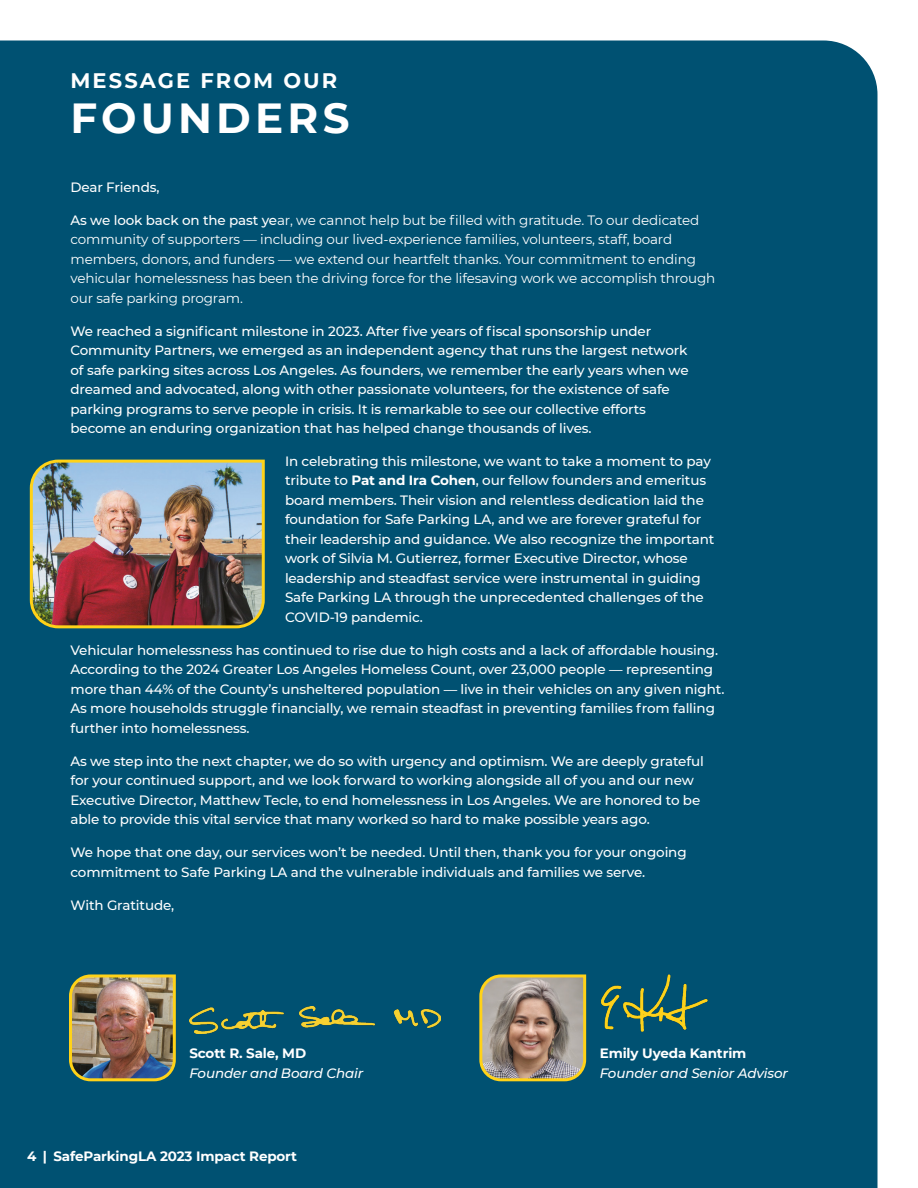
<style>
.page{position:relative;width:918px;height:1188px;background:#fff}
.page>*{position:absolute;margin:0;border:0;box-sizing:border-box;transform-origin:0 0}
.t1{font:700 42px "Montserrat";letter-spacing:.1em;color:#fff}
.t2{font:700 21px "Montserrat";letter-spacing:.1em;color:#fff}
.t3{font:500 13.5px/19.5px "Montserrat";letter-spacing:-.01em;color:#fff}
.t4{font:13.5px/19.5px "Montserrat";letter-spacing:-.01em;color:#fff}
.t5{font:700 13.5px "Montserrat";letter-spacing:-.01em;color:#fff}
.t6{font:italic 500 13.5px "Montserrat";letter-spacing:-.01em;color:#fff}
.s1{font-weight:500}
.s2{font-weight:700}
</style>
<div class="page">
<div style="left:0;top:40px;width:878px;height:1148px;background:#005172"></div>
<img style="left:28px;top:458px;width:238px;height:172px">
<img style="left:478px;top:973px;width:110px;height:110px">
<img style="left:67px;top:973px;width:110px;height:110px">
<img style="left:600px;top:974px;width:108px;height:59px">
<img style="left:189px;top:1006px;width:252px;height:28px">
<h2 class="t2" style="left:70px;top:65px;width:268px">MESSAGE FROM OUR</h2>
<h1 class="t1" style="left:70px;top:88px;width:280px">FOUNDERS</h1>
<p class="t3" style="left:70px;top:176px;width:91px">Dear Friends,</p>
<p class="t4" style="left:70px;top:210px;width:646px"><span class="s1">As we look back on the past ye</span>ar, we cannot help but be filled with gratitude. To our dedicated community of supporters — including our lived-experience families, volunteers, staff, board members, donors, and funders — we extend our heartfelt thanks. Your commitment to ending vehicular homelessness has been the driving force for the lifesaving work we accomplish through our safe parking program.</p>
<p class="t3" style="left:70px;top:320px;width:620px">We reached a significant milestone in 2023. After five years of fiscal sponsorship under Community Partners, we emerged as an independent agency that runs the largest network of safe parking sites across Los Angeles. As founders, we remember the early years when we dreamed and advocated, along with other passionate volunteers, for the existence of safe parking programs to serve people in crisis. It is remarkable to see our collective efforts become an enduring organization that has helped change thousands of lives.</p>
<p class="t3" style="left:285px;top:451px;width:431px">In celebrating this milestone, we want to take a moment to pay tribute to <span class="s2">Pat and Ira Cohen</span>, our fellow founders and emeritus board members. Their vision and relentless dedication laid the foundation for Safe Parking LA, and we are forever grateful for their leadership and guidance. We also recognize the important work of Silvia M. Gutierrez, former Executive Director, whose leadership and steadfast service were instrumental in guiding Safe Parking LA through the unprecedented challenges of the COVID-19 pandemic.</p>
<p class="t3" style="left:70px;top:640px;width:655px">Vehicular homelessness has continued to rise due to high costs and a lack of affordable housing.<br>According to the 2024 Greater Los Angeles Homeless Count, over 23,000 people — representing more than 44% of the County’s unsheltered population — live in their vehicles on any given night.<br>As more households struggle financially, we remain steadfast in preventing families from falling further into homelessness.</p>
<p class="t3" style="left:70px;top:751px;width:635px">As we step into the next chapter, we do so with urgency and optimism. We are deeply grateful for your continued support, and we look forward to working alongside all of you and our new Executive Director, Matthew Tecle, to end homelessness in Los Angeles. We are honored to be able to provide this vital service that many worked so hard to make possible years ago.</p>
<p class="t3" style="left:70px;top:842px;width:618px">We hope that one day, our services won’t be needed. Until then, thank you for your ongoing commitment to Safe Parking LA and the vulnerable individuals and families we serve.</p>
<p class="t3" style="left:70px;top:895px;width:105px">With Gratitude,</p>
<p class="t5" style="left:189px;top:1044px;width:118px">Scott R. Sale, MD</p>
<p class="t6" style="left:189px;top:1063px;width:175px">Founder and Board Chair</p>
<p class="t5" style="left:27px;top:1146px;width:272px">4 | SafeParkingLA 2023 Impact Report</p>
<p class="t5" style="left:600px;top:1044px;width:148px">Emily Uyeda Kantrim</p>
<p class="t6" style="left:600px;top:1063px;width:190px">Founder and Senior Advisor</p>
</div>
